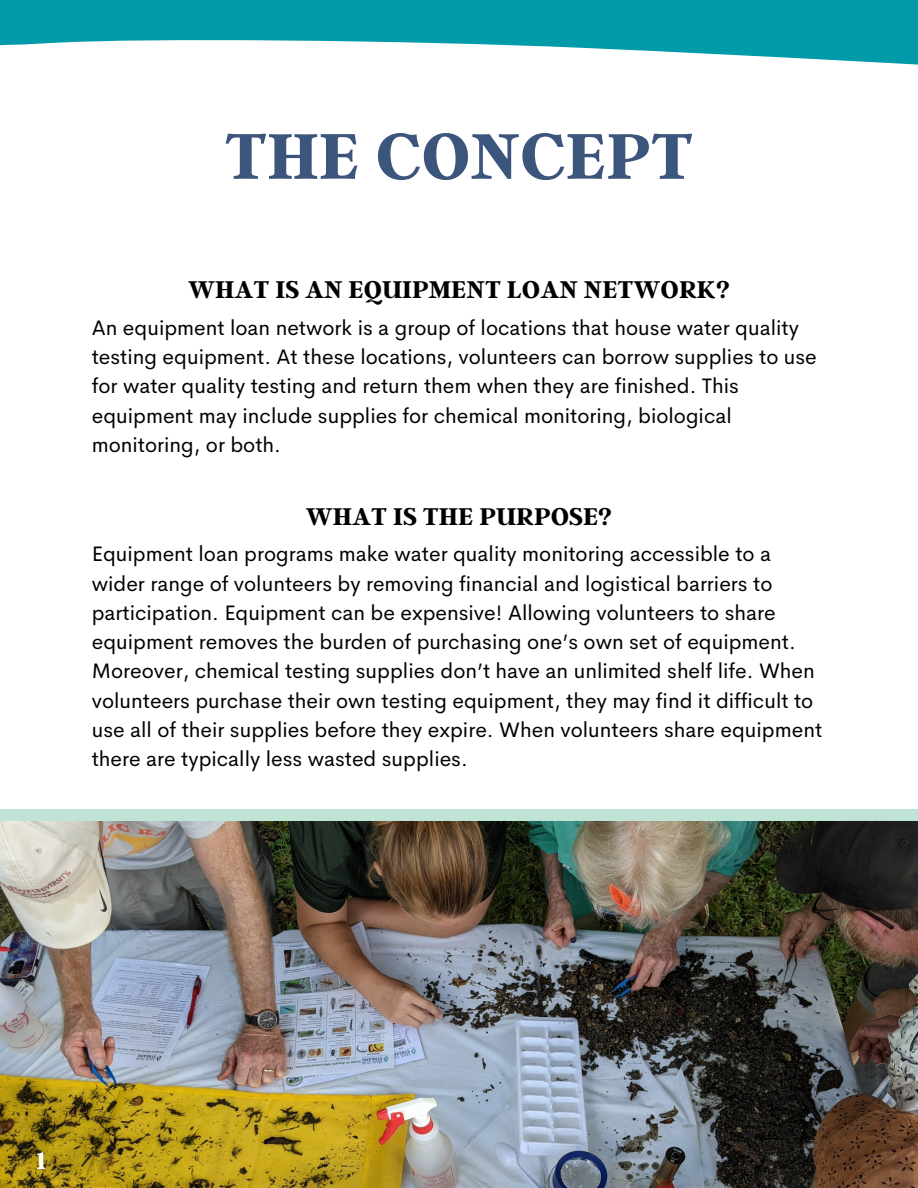
<style>
.page{position:relative;width:918px;height:1188px;background:#fff}
.page>*{position:absolute;margin:0;border:0;box-sizing:border-box;transform-origin:0 0}
.t1{font:700 72px "Argent CF";color:#3c557c}
.t2{font:700 27px "Argent CF";color:#000}
.t3{font:700 27px "Argent CF";color:#fff}
.t4{font:21px/29.2px "Cerebri Sans";color:#000}
</style>
<div class="page">
<svg style="left:0;top:0;width:918px;height:65px;fill:#009ba8"></svg>
<div style="left:0;top:809px;width:918px;height:269px;background:#bfe3d5"></div>
<img style="left:0;top:822px;width:918px;height:366px">
<p class="t1" style="left:225px;top:109px;width:470px">THE CONCEPT</p>
<p class="t2" style="left:188px;top:272px;width:543px">WHAT IS AN EQUIPMENT LOAN NETWORK?</p>
<p class="t4" style="left:92px;top:313px;width:727px">An equipment loan network is a group of locations that house water quality testing equipment. At these locations, volunteers can borrow supplies to use for water quality testing and return them when they are finished. This equipment may include supplies for chemical monitoring, biological monitoring, or both.</p>
<p class="t2" style="left:306px;top:499px;width:308px">WHAT IS THE PURPOSE?</p>
<p class="t4" style="left:92px;top:539px;width:732px">Equipment loan programs make water quality monitoring accessible to a wider range of volunteers by removing financial and logistical barriers to participation. Equipment can be expensive! Allowing volunteers to share equipment removes the burden of purchasing one’s own set of equipment.<br>Moreover, chemical testing supplies don’t have an unlimited shelf life. When volunteers purchase their own testing equipment, they may find it difficult to use all of their supplies before they expire. When volunteers share equipment there are typically less wasted supplies.</p>
<p class="t3" style="left:36px;top:1143px;width:12px">1</p>
</div>
